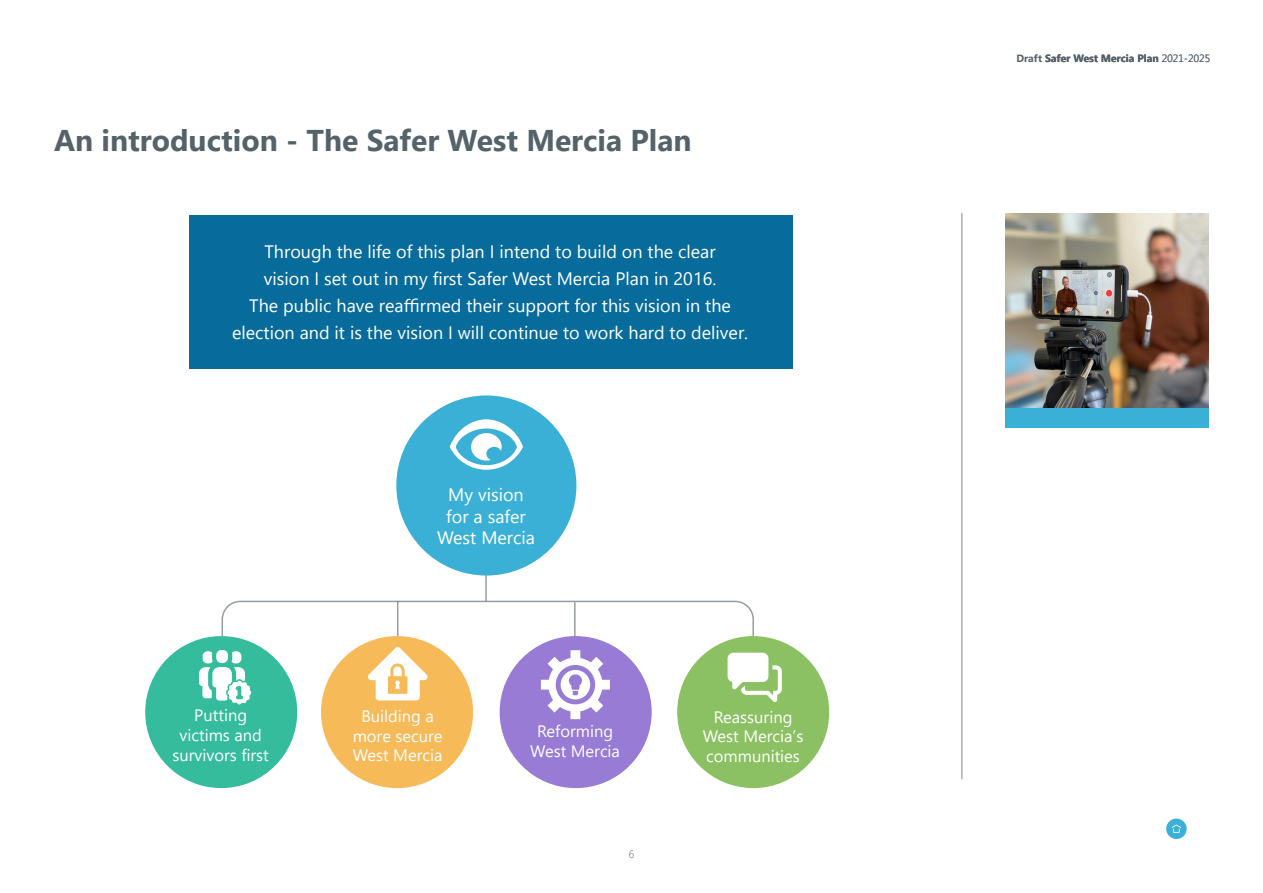
<style>
.page{position:relative;width:1263px;height:893px;background:#fff}
.page>*{position:absolute;margin:0;border:0;box-sizing:border-box;transform-origin:0 0}
.t1{font:700 30px "Segoe UI";color:#54626a}
.t2{font:18px/27px "Segoe UI";color:#fff;text-align:center}
.t3{font:16.5px/19.8px "Segoe UI";color:#fff;text-align:center}
.t4{font:700 10.5px "Segoe UI";color:#54626a}
.t5{font:300 10.5px "Segoe UI";color:#54626a}
.s1{font-weight:300}
</style>
<div class="page">
<hr style="left:961px;top:213px;width:1px;height:566px;background:#54626a">
<hr style="left:485px;top:571px;width:2px;height:30px;background:#54626a">
<div style="left:396px;top:395px;width:180px;height:180px;background:#3bb0d6;border-radius:50%"></div>
<svg style="left:450px;top:419px;width:73px;height:51px"></svg>
<div style="left:145px;top:636px;width:152px;height:152px;background:#34bc9d;border-radius:50%"></div>
<div style="left:321px;top:636px;width:152px;height:152px;background:#f6ba59;border-radius:50%"></div>
<div style="left:677px;top:636px;width:152px;height:152px;background:#8bc163;border-radius:50%"></div>
<div style="left:500px;top:636px;width:152px;height:152px;background:#977bd5;border-radius:50%"></div>
<svg style="left:199px;top:600px;width:583px;height:119px"></svg>
<div style="left:189px;top:215px;width:604px;height:154px;background:#076c9b"></div>
<img style="left:1006px;top:213px;width:203px;height:196px">
<div style="left:1006px;top:409px;width:203px;height:19px;background:#3bb0d6"></div>
<svg style="left:1166px;top:819px;width:20px;height:20px"></svg>
<h1 class="t1" style="left:54px;top:112px;width:639px">An introduction - The Safer West Mercia Plan</h1>
<p class="t2" style="left:232px;top:236px;width:518px">Through the life of this plan I intend to build on the clear<br>vision I set out in my first Safer West Mercia Plan in 2016.<br>The public have reaffirmed their support for this vision in the election and it is the vision I will continue to work hard to deliver.</p>
<p class="t2" style="left:437px;top:482px;width:99px;line-height:21.6px">My vision for a safer<br>West Mercia</p>
<p class="t3" style="left:173px;top:704px;width:98px">Putting victims and survivors first</p>
<p class="t3" style="left:353px;top:705px;width:91px">Building a more secure<br>West Mercia</p>
<p class="t3" style="left:703px;top:705px;width:102px">Reassuring<br>West Mercia’s communities</p>
<p class="t3" style="left:530px;top:720px;width:91px">Reforming<br>West Mercia</p>
<p class="t5" style="left:629px;top:844px;width:7px">6</p>
<p class="t4" style="left:1016px;top:48px;width:195px">Draft Safer West Mercia Plan <span class="s1">2021-2025</span></p>
</div>
